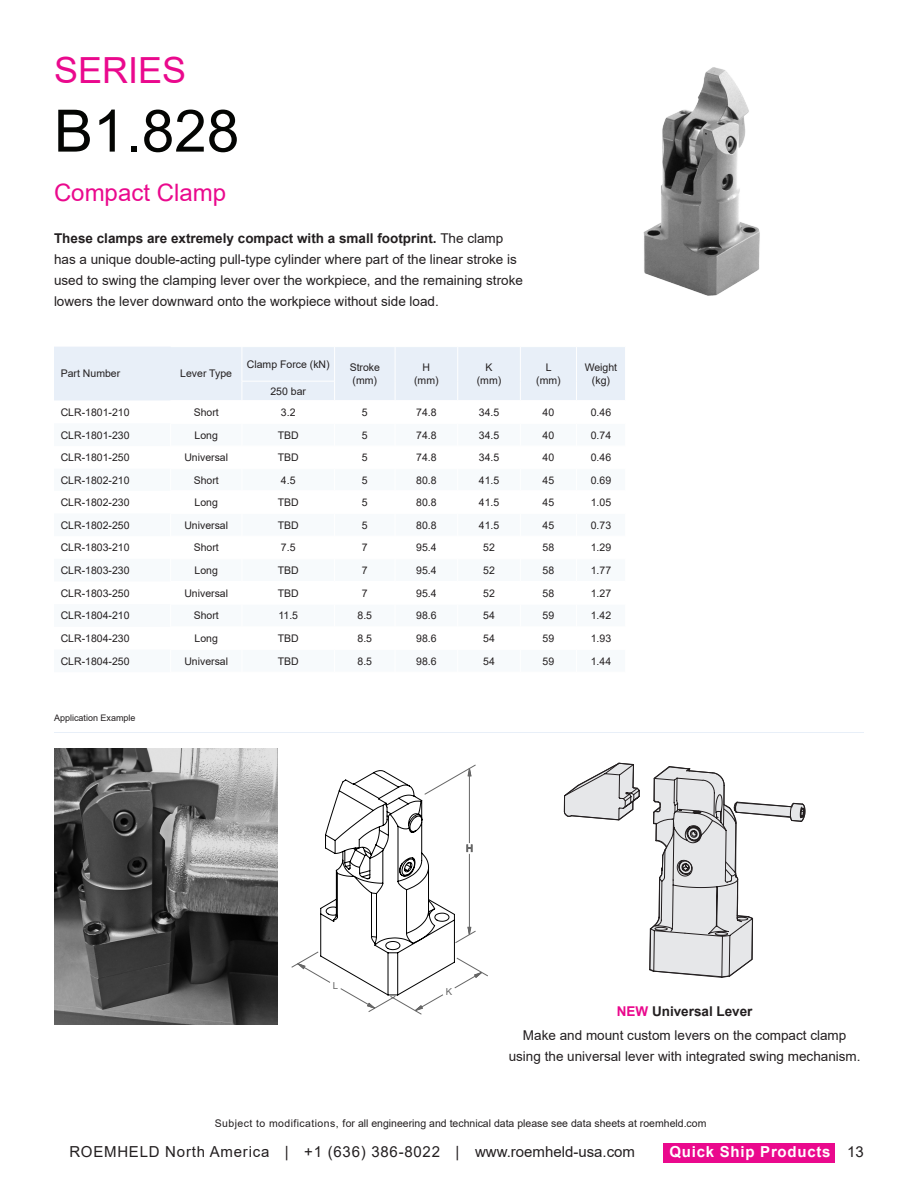
<style>
.page{position:relative;width:918px;height:1188px;background:#fff}
.page>*{position:absolute;margin:0;border:0;box-sizing:border-box;transform-origin:0 0}
.t1{font:58.5px "Arial";color:#040503}
.t2{font:36px "Arial";color:#ea098d}
.t3{font:24px "Arial";color:#ea098d}
.t4{font:15.15px "Arial";letter-spacing:.05em;color:#231f20}
.t5{font:700 15.15px "Arial";letter-spacing:.05em;color:#fff}
.t6{font:13.5px/21px "Arial";color:#231f20}
.t7{font:700 13.5px "Arial";color:#231f20}
.t8{font:10.65px "Arial";color:#231f20}
.t9{font:10.5px/13.5px "Arial";color:#231f20;text-align:center}
.t10{font:9.6px "Arial";color:#666}
.t11{font:9px "Arial";color:#231f20}
.s1{font-weight:700}
.s2{color:#ea098d}
.s3{font-size:10.5px}
.s4{font-size:15px}
.s5{font-weight:400;font-size:15px;color:#231f20}
</style>
<div class="page">
<div style="left:664px;top:1143px;width:171px;height:20px;background:#ea098d"></div>
<div style="left:54px;top:347px;width:571px;height:54px;background:#e8eff8"></div>
<hr style="left:170px;top:400px;width:72px;height:1px;background:#fff">
<hr style="left:242px;top:400px;width:93px;height:1px;background:#fff">
<hr style="left:335px;top:400px;width:60px;height:1px;background:#fff">
<hr style="left:395px;top:400px;width:63px;height:1px;background:#fff">
<hr style="left:458px;top:400px;width:62px;height:1px;background:#fff">
<hr style="left:520px;top:400px;width:57px;height:1px;background:#fff">
<hr style="left:577px;top:400px;width:49px;height:1px;background:#fff">
<img style="left:643px;top:67px;width:117px;height:229px">
<img style="left:55px;top:749px;width:222px;height:275px">
<svg style="left:298px;top:768px;width:184px;height:243px"></svg>
<hr style="left:54px;top:732px;width:809px;height:1px;background:#e8eff8">
<svg style="left:564px;top:762px;width:241px;height:216px"></svg>
<p class="t2" style="left:54px;top:45px;width:134px">SERIES</p>
<p class="t1" style="left:54px;top:91px;width:187px">B1.828</p>
<p class="t3" style="left:54px;top:176px;width:174px">Compact Clamp</p>
<p class="t6" style="left:54px;top:228px;width:470px"><span class="s1">These clamps are extremely compact with a small footprint.</span> The clamp has a unique double-acting pull-type cylinder where part of the linear stroke is used to swing the clamping lever over the workpiece, and the remaining stroke lowers the lever downward onto the workpiece without side load.</p>
<p class="t9" style="left:61px;top:367px;width:61px">Part Number</p>
<p class="t9" style="left:180px;top:367px;width:53px">Lever Type</p>
<p class="t9" style="left:247px;top:357px;width:84px">Clamp Force (kN)</p>
<p class="t9" style="left:350px;top:360px;width:32px;text-align:left">Stroke (mm)</p>
<p class="t9" style="left:414px;top:360px;width:26px">H (mm)</p>
<p class="t9" style="left:477px;top:360px;width:26px">K (mm)</p>
<p class="t9" style="left:536px;top:360px;width:26px">L (mm)</p>
<p class="t9" style="left:585px;top:360px;width:34px">Weight (kg)</p>
<p class="t9" style="left:270px;top:384px;width:37px">250 bar</p>
<p class="t9" style="left:61px;top:405px;width:70px">CLR-1801-210</p>
<p class="t9" style="left:194px;top:405px;width:27px">Short</p>
<p class="t9" style="left:281px;top:405px;width:16px">3.2</p>
<p class="t9" style="left:362px;top:405px;width:7px">5</p>
<p class="t9" style="left:416px;top:405px;width:22px">74.8</p>
<p class="t9" style="left:479px;top:405px;width:22px">34.5</p>
<p class="t9" style="left:543px;top:405px;width:13px">40</p>
<p class="t9" style="left:591px;top:405px;width:22px">0.46</p>
<p class="t9" style="left:61px;top:428px;width:70px">CLR-1801-230</p>
<p class="t9" style="left:195px;top:428px;width:25px">Long</p>
<p class="t9" style="left:278px;top:428px;width:22px">TBD</p>
<p class="t9" style="left:362px;top:428px;width:7px">5</p>
<p class="t9" style="left:416px;top:428px;width:22px">74.8</p>
<p class="t9" style="left:479px;top:428px;width:22px">34.5</p>
<p class="t9" style="left:543px;top:428px;width:13px">40</p>
<p class="t9" style="left:591px;top:428px;width:22px">0.74</p>
<p class="t9" style="left:61px;top:451px;width:70px">CLR-1801-250</p>
<p class="t9" style="left:184px;top:451px;width:45px">Universal</p>
<p class="t9" style="left:278px;top:451px;width:22px">TBD</p>
<p class="t9" style="left:362px;top:451px;width:7px">5</p>
<p class="t9" style="left:416px;top:451px;width:22px">74.8</p>
<p class="t9" style="left:479px;top:451px;width:22px">34.5</p>
<p class="t9" style="left:543px;top:451px;width:13px">40</p>
<p class="t9" style="left:591px;top:451px;width:22px">0.46</p>
<p class="t9" style="left:61px;top:473px;width:70px">CLR-1802-210</p>
<p class="t9" style="left:194px;top:473px;width:27px">Short</p>
<p class="t9" style="left:281px;top:473px;width:16px">4.5</p>
<p class="t9" style="left:362px;top:473px;width:7px">5</p>
<p class="t9" style="left:416px;top:473px;width:22px">80.8</p>
<p class="t9" style="left:479px;top:473px;width:22px">41.5</p>
<p class="t9" style="left:543px;top:473px;width:13px">45</p>
<p class="t9" style="left:591px;top:473px;width:22px">0.69</p>
<p class="t9" style="left:61px;top:495px;width:70px">CLR-1802-230</p>
<p class="t9" style="left:195px;top:495px;width:25px">Long</p>
<p class="t9" style="left:278px;top:495px;width:22px">TBD</p>
<p class="t9" style="left:362px;top:495px;width:7px">5</p>
<p class="t9" style="left:416px;top:495px;width:22px">80.8</p>
<p class="t9" style="left:479px;top:495px;width:22px">41.5</p>
<p class="t9" style="left:543px;top:495px;width:13px">45</p>
<p class="t9" style="left:591px;top:495px;width:22px">1.05</p>
<p class="t9" style="left:61px;top:518px;width:70px">CLR-1802-250</p>
<p class="t9" style="left:184px;top:518px;width:45px">Universal</p>
<p class="t9" style="left:278px;top:518px;width:22px">TBD</p>
<p class="t9" style="left:362px;top:518px;width:7px">5</p>
<p class="t9" style="left:416px;top:518px;width:22px">80.8</p>
<p class="t9" style="left:479px;top:518px;width:22px">41.5</p>
<p class="t9" style="left:543px;top:518px;width:13px">45</p>
<p class="t9" style="left:591px;top:518px;width:22px">0.73</p>
<p class="t9" style="left:61px;top:541px;width:70px">CLR-1803-210</p>
<p class="t9" style="left:194px;top:541px;width:27px">Short</p>
<p class="t9" style="left:281px;top:541px;width:16px">7.5</p>
<p class="t9" style="left:362px;top:541px;width:7px">7</p>
<p class="t9" style="left:416px;top:541px;width:22px">95.4</p>
<p class="t9" style="left:483px;top:541px;width:13px">52</p>
<p class="t9" style="left:543px;top:541px;width:13px">58</p>
<p class="t9" style="left:591px;top:541px;width:22px">1.29</p>
<p class="t9" style="left:61px;top:563px;width:70px">CLR-1803-230</p>
<p class="t9" style="left:195px;top:563px;width:25px">Long</p>
<p class="t9" style="left:278px;top:563px;width:22px">TBD</p>
<p class="t9" style="left:362px;top:563px;width:7px">7</p>
<p class="t9" style="left:416px;top:563px;width:22px">95.4</p>
<p class="t9" style="left:483px;top:563px;width:13px">52</p>
<p class="t9" style="left:543px;top:563px;width:13px">58</p>
<p class="t9" style="left:591px;top:563px;width:22px">1.77</p>
<p class="t9" style="left:61px;top:586px;width:70px">CLR-1803-250</p>
<p class="t9" style="left:184px;top:586px;width:45px">Universal</p>
<p class="t9" style="left:278px;top:586px;width:22px">TBD</p>
<p class="t9" style="left:362px;top:586px;width:7px">7</p>
<p class="t9" style="left:416px;top:586px;width:22px">95.4</p>
<p class="t9" style="left:483px;top:586px;width:13px">52</p>
<p class="t9" style="left:543px;top:586px;width:13px">58</p>
<p class="t9" style="left:591px;top:586px;width:22px">1.27</p>
<p class="t9" style="left:61px;top:609px;width:70px">CLR-1804-210</p>
<p class="t9" style="left:194px;top:609px;width:27px">Short</p>
<p class="t9" style="left:278px;top:609px;width:21px">11.5</p>
<p class="t9" style="left:358px;top:609px;width:16px">8.5</p>
<p class="t9" style="left:416px;top:609px;width:22px">98.6</p>
<p class="t9" style="left:483px;top:609px;width:13px">54</p>
<p class="t9" style="left:543px;top:609px;width:13px">59</p>
<p class="t9" style="left:591px;top:609px;width:22px">1.42</p>
<p class="t9" style="left:61px;top:632px;width:70px">CLR-1804-230</p>
<p class="t9" style="left:195px;top:632px;width:25px">Long</p>
<p class="t9" style="left:278px;top:632px;width:22px">TBD</p>
<p class="t9" style="left:358px;top:632px;width:16px">8.5</p>
<p class="t9" style="left:416px;top:632px;width:22px">98.6</p>
<p class="t9" style="left:483px;top:632px;width:13px">54</p>
<p class="t9" style="left:543px;top:632px;width:13px">59</p>
<p class="t9" style="left:591px;top:632px;width:22px">1.93</p>
<p class="t9" style="left:61px;top:654px;width:70px">CLR-1804-250</p>
<p class="t9" style="left:184px;top:654px;width:45px">Universal</p>
<p class="t9" style="left:278px;top:654px;width:22px">TBD</p>
<p class="t9" style="left:358px;top:654px;width:16px">8.5</p>
<p class="t9" style="left:416px;top:654px;width:22px">98.6</p>
<p class="t9" style="left:483px;top:654px;width:13px">54</p>
<p class="t9" style="left:543px;top:654px;width:13px">59</p>
<p class="t9" style="left:591px;top:654px;width:22px">1.44</p>
<p class="t11" style="left:54px;top:712px;width:83px">Application Example</p>
<p class="t10" style="left:333px;top:979px;width:7px">L</p>
<p class="t10" style="left:446px;top:985px;width:8px">K</p>
<p class="t7" style="left:617px;top:1002px;width:137px"><span class="s2">NEW</span> Universal Lever</p>
<p class="t6" style="left:509px;top:1025px;width:353px;text-align:center">Make and mount custom levers on the compact clamp using the universal lever with integrated swing mechanism.</p>
<p class="t8" style="left:215px;top:1116px;width:493px"><span class="s3">Subject to modifications, f</span>or all engineering and technical data please see data sheets at roemheld.com</p>
<h3 class="t4" style="left:69px;top:1141px;width:567px">ROEMHELD North America | +1 (636) 386-8022 | <span class="s4">www.roemheld-usa.com</span></h3>
<h3 class="t5" style="left:669px;top:1141px;width:196px">Quick Ship Products <span class="s5">13</span></h3>
</div>
